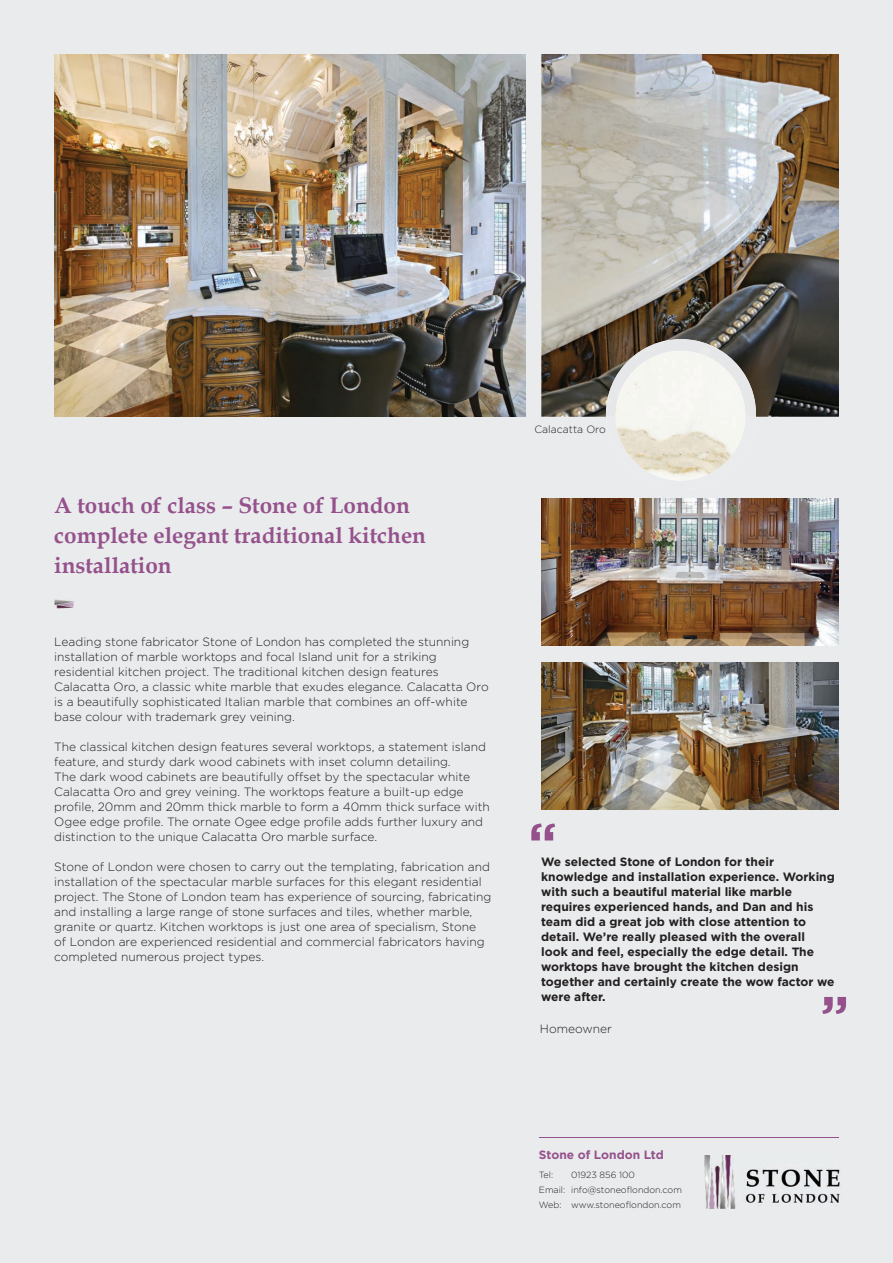
<style>
.page{position:relative;width:893px;height:1263px;background:#e9ebec}
.page>*{position:absolute;margin:0;border:0;box-sizing:border-box;transform-origin:0 0}
.t1{font:700 52.5px "Gotham";color:#95518c}
.t2{font:700 22.5px/30px "Book Antiqua";color:#95518c}
.t3{font:300 12px/15px "Gotham";color:#231f20}
.t4{font:700 12px/15px "Gotham";color:#231f20}
.t5{font:700 12px "Gotham";color:#95518c}
.t6{font:300 10.5px "Gotham";color:#231f20}
.t7{font:300 9px/15px "Gotham";color:#231f20}
</style>
<div class="page">
<img style="left:541px;top:54px;width:298px;height:363px">
<img style="left:54px;top:54px;width:472px;height:363px">
<img style="left:54px;top:600px;width:21px;height:9px">
<svg style="left:606px;top:417px;width:150px;height:72px"></svg>
<img style="left:615px;top:339px;width:132px;height:39px">
<img style="left:606px;top:378px;width:10px;height:39px">
<img style="left:745px;top:378px;width:11px;height:39px">
<img style="left:616px;top:417px;width:60px;height:63px">
<img style="left:616px;top:351px;width:86px;height:66px">
<img style="left:702px;top:354px;width:43px;height:63px">
<img style="left:541px;top:662px;width:298px;height:147px">
<img style="left:541px;top:499px;width:298px;height:146px">
<img style="left:705px;top:1155px;width:136px;height:53px">
<hr style="left:539px;top:1137px;width:300px;height:1px;background:#95518c">
<h2 class="t2" style="left:54px;top:490px;width:373px">A touch of class – Stone of London complete elegant traditional kitchen installation</h2>
<p class="t3" style="left:54px;top:634px;width:436px">Leading stone fabricator Stone of London has completed the stunning installation of marble worktops and focal Island unit for a striking residential kitchen project. The traditional kitchen design features Calacatta Oro, a classic white marble that exudes elegance. Calacatta Oro is a beautifully sophisticated Italian marble that combines an off-white base colour with trademark grey veining.</p>
<p class="t3" style="left:54px;top:739px;width:437px">The classical kitchen design features several worktops, a statement island feature, and sturdy dark wood cabinets with inset column detailing.<br>The dark wood cabinets are beautifully offset by the spectacular white Calacatta Oro and grey veining. The worktops feature a built-up edge profile, 20mm and 20mm thick marble to form a 40mm thick surface with Ogee edge profile. The ornate Ogee edge profile adds further luxury and distinction to the unique Calacatta Oro marble surface.</p>
<p class="t3" style="left:54px;top:859px;width:439px">Stone of London were chosen to carry out the templating, fabrication and installation of the spectacular marble surfaces for this elegant residential project. The Stone of London team has experience of sourcing, fabricating and installing a large range of stone surfaces and tiles, whether marble, granite or quartz. Kitchen worktops is just one area of specialism, Stone<br>of London are experienced residential and commercial fabricators having completed numerous project types.</p>
<p class="t6" style="left:534px;top:423px;width:73px">Calacatta Oro</p>
<h1 class="t1" style="left:528px;top:807px;width:30px">“</h1>
<p class="t4" style="left:541px;top:854px;width:295px">We selected Stone of London for their knowledge and installation experience. Working with such a beautiful material like marble requires experienced hands, and Dan and his team did a great job with close attention to detail. We’re really pleased with the overall<br>look and feel, especially the edge detail. The worktops have brought the kitchen design together and certainly create the wow factor we were after.</p>
<h1 class="t1" style="left:821px;top:980px;width:30px">”</h1>
<p class="t3" style="left:540px;top:1021px;width:74px">Homeowner</p>
<p class="t5" style="left:539px;top:1146px;width:126px">Stone of London Ltd</p>
<p class="t7" style="left:571px;top:1167px;width:112px">01923 856 100 info@stoneoflondon.com www.stoneoflondon.com</p>
<p class="t7" style="left:539px;top:1167px;width:28px">Tel:<br>Email:<br>Web:</p>
</div>
